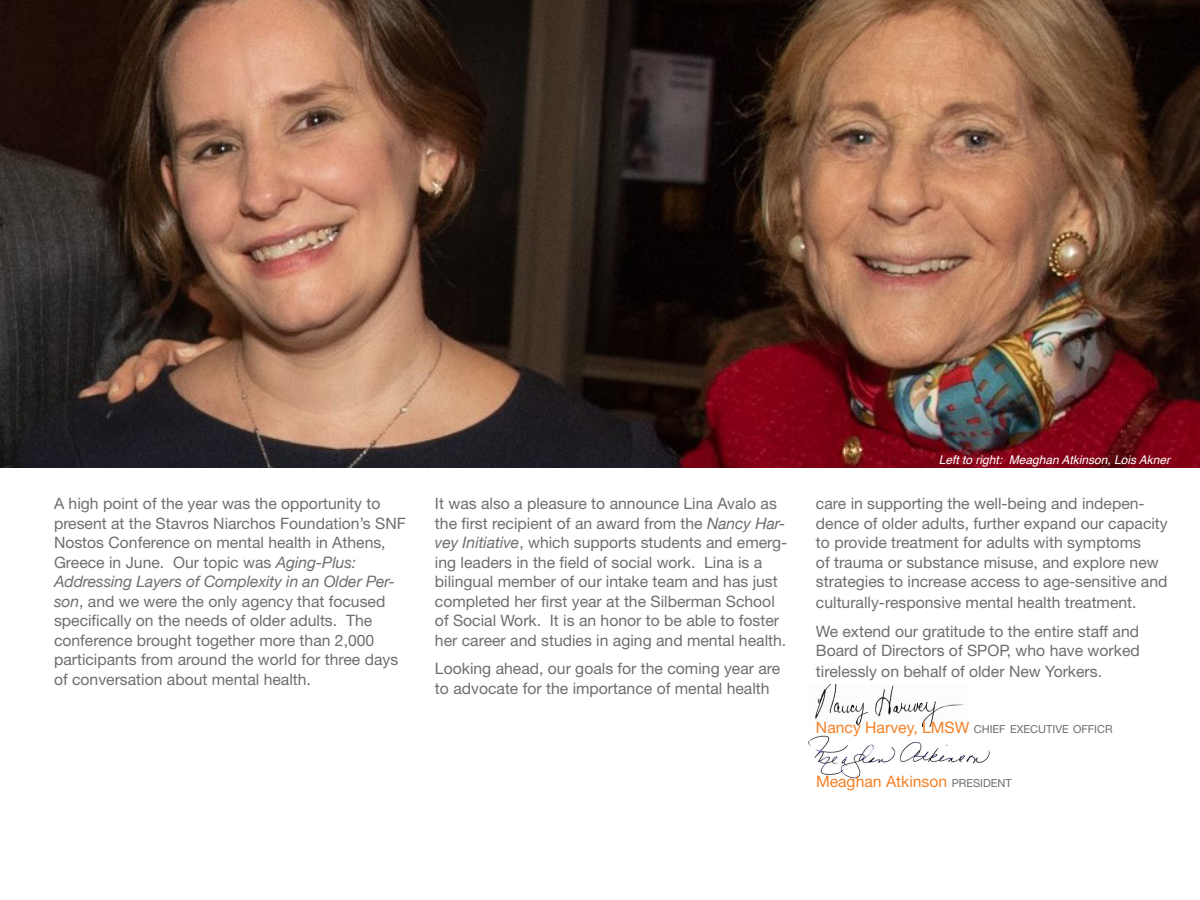
<style>
.page{position:relative;width:1200px;height:900px;background:#fff}
.page>*{position:absolute;margin:0;border:0;box-sizing:border-box;transform-origin:0 0}
.t1{font:15.75px/19.5px "Helvetica Neue";color:#6d6e71}
.t2{font:15.75px "Helvetica Neue";color:#f58025}
.t3{font:italic 12px "Helvetica";color:#fff}
.t4{font:10.95px "Helvetica Neue";color:#6d6e71}
.s1{font-style:italic}
.s2{font-size:15.75px;color:#f58025}
.s3{font-size:10.95px;color:#6d6e71}
</style>
<div class="page">
<img style="left:815px;top:685px;width:153px;height:42px">
<img style="left:808px;top:735px;width:182px;height:44px">
<img style="left:0;top:0;width:1200px;height:468px">
<p class="t1" style="left:54px;top:494px;width:353px">A high point of the year was the opportunity to present at the Stavros Niarchos Foundation’s SNF Nostos Conference on mental health in Athens, Greece in June. Our topic was <span class="s1">Aging-Plus:<br>Addressing Layers of Complexity in an Older Per&shy;son</span>, and we were the only agency that focused specifically on the needs of older adults. The conference brought together more than 2,000 participants from around the world for three days of conversation about mental health.</p>
<p class="t1" style="left:435px;top:494px;width:354px">It was also a pleasure to announce Lina Avalo as the first recipient of an award from the <span class="s1">Nancy Har&shy;vey Initiative</span>, which supports students and emerg&shy;ing leaders in the field of social work. Lina is a bilingual member of our intake team and has just completed her first year at the Silberman School of Social Work. It is an honor to be able to foster her career and studies in aging and mental health.</p>
<p class="t1" style="left:435px;top:659px;width:347px">Looking ahead, our goals for the coming year are to advocate for the importance of mental health</p>
<p class="t3" style="left:939px;top:450px;width:233px">Left to right: Meaghan Atkinson, Lois Akner</p>
<p class="t1" style="left:816px;top:494px;width:353px">care in supporting the well-being and indepen&shy;dence of older adults, further expand our capacity to provide treatment for adults with symptoms<br>of trauma or substance misuse, and explore new strategies to increase access to age-sensitive and</p>
<p class="t1" style="left:816px;top:588px;width:325px;line-height:28.5px">culturally-responsive mental health treatment.<br>We extend our gratitude to the entire staff and</p>
<p class="t1" style="left:816px;top:640px;width:325px;line-height:21px">Board of Directors of SPOP, who have worked tirelessly on behalf of older New Yorkers.</p>
<p class="t4" style="left:816px;top:722px;width:298px"><span class="s2">Nancy Harvey, LMSW</span> CHIEF EXECUTIVE OFFICR</p>
<p class="t2" style="left:816px;top:772px;width:197px">Meaghan Atkinson <span class="s3">PRESIDENT</span></p>
</div>
